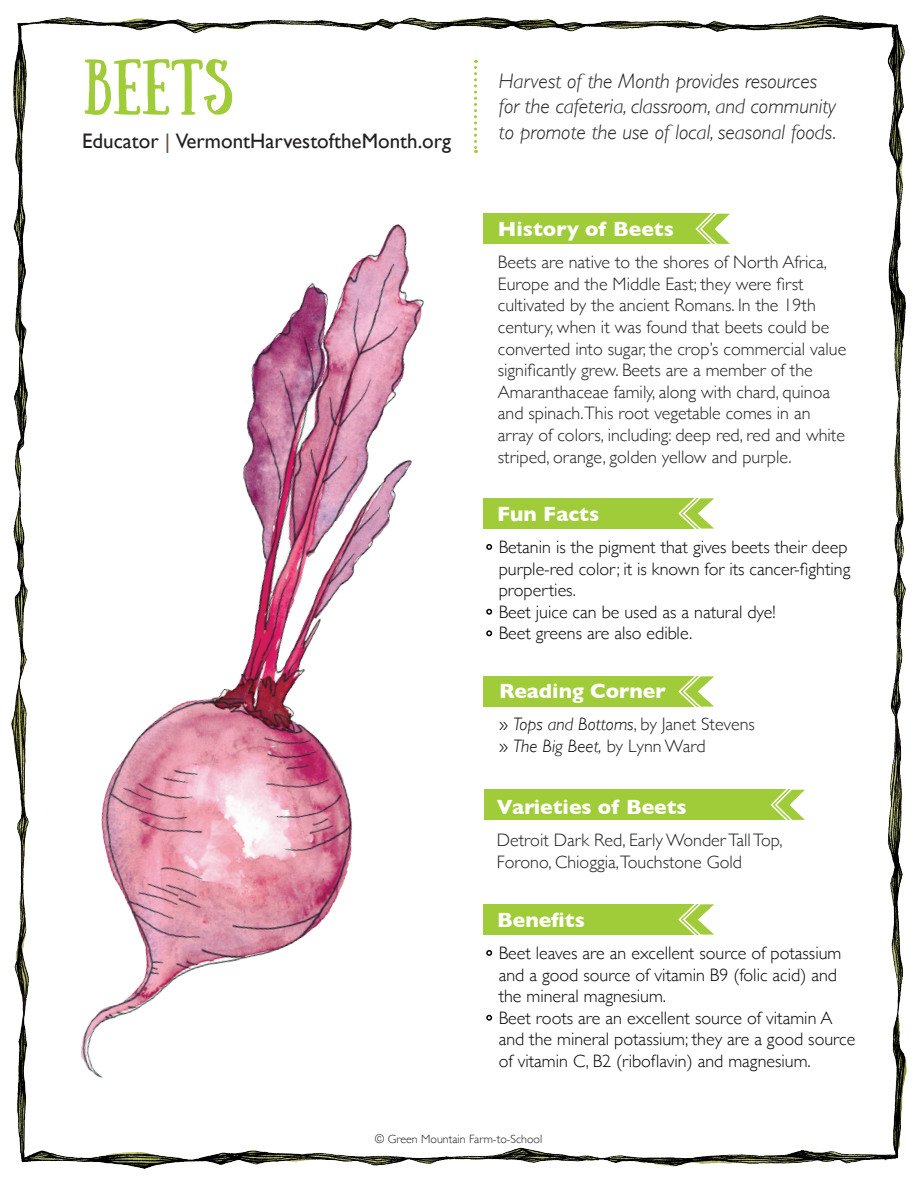
<style>
.page{position:relative;width:918px;height:1188px;background:#fff}
.page>*{position:absolute;margin:0;border:0;box-sizing:border-box;transform-origin:0 0}
.t1{font:55.5px "Sunday";color:#a1cc3a}
.t2{font:italic 300 21px "Gill Sans";color:#231f20}
.t3{font:700 21px "Gill Sans";color:#fff}
.t4{font:21px "Gill Sans";color:#231f20}
.t5{font:300 18px/21.6px "Gill Sans";color:#231f20}
.t6{font:300 18px/21.6px "Gill Sans";color:#040503}
.t7{font:italic 300 18px "Gill Sans";color:#040503}
.t8{font:300 12px "Gill Sans";color:#231f20}
.s1{color:#674c3b}
.s2{color:#040503}
.s3{font-style:italic;color:#040503}
.s4{font-style:normal}
.s5{font-style:normal;color:#231f20}
</style>
<div class="page">
<img style="left:11px;top:15px;width:896px;height:1154px">
<svg style="left:474px;top:60px;width:3px;height:93px"></svg>
<div style="left:483px;top:676px;width:215px;height:31px;background:#a1cc3a"></div>
<svg style="left:677px;top:670px;width:37px;height:43px"></svg>
<div style="left:483px;top:498px;width:215px;height:31px;background:#a1cc3a"></div>
<svg style="left:677px;top:492px;width:37px;height:43px"></svg>
<div style="left:483px;top:214px;width:232px;height:30px;background:#a1cc3a"></div>
<svg style="left:694px;top:207px;width:36px;height:43px"></svg>
<div style="left:484px;top:790px;width:306px;height:30px;background:#a1cc3a"></div>
<svg style="left:769px;top:783px;width:36px;height:43px"></svg>
<div style="left:483px;top:904px;width:215px;height:31px;background:#a1cc3a"></div>
<svg style="left:677px;top:898px;width:37px;height:43px"></svg>
<svg style="left:485px;top:543px;width:8px;height:8px"></svg>
<svg style="left:485px;top:608px;width:8px;height:7px"></svg>
<svg style="left:485px;top:629px;width:8px;height:8px"></svg>
<svg style="left:485px;top:949px;width:8px;height:8px"></svg>
<svg style="left:485px;top:1014px;width:8px;height:7px"></svg>
<p class="t1" style="left:84px;top:49px;width:150px">BEETS</p>
<p class="t4" style="left:82px;top:128px;width:371px">Educator <span class="s1">|</span> VermontHarvestoftheMonth.org</p>
<p class="t2" style="left:499px;top:69px;width:320px">Harvest of the Month provides resources</p>
<p class="t2" style="left:499px;top:95px;width:339px">for the cafeteria, classroom, and community</p>
<p class="t2" style="left:499px;top:120px;width:339px">to promote the use of local, seasonal foods.</p>
<p class="t3" style="left:498px;top:212px;width:178px">History of Beets</p>
<p class="t5" style="left:498px;top:251px;width:350px">Beets are native to the shores of North Africa, Europe and the Middle East; they were first cultivated by the ancient Romans. In the 19th century, when it was found that beets could be converted into sugar, the crop’s commercial value significantly grew. Beets are a member of the Amaranthaceae family, along with chard, quinoa and spinach.This root vegetable comes in an array of colors, including: deep red, red and white striped, orange, golden yellow and purple.</p>
<p class="t3" style="left:497px;top:497px;width:104px">Fun Facts</p>
<p class="t6" style="left:499px;top:536px;width:353px">Betanin is the pigment that gives beets their deep purple-red color; it is known for its cancer-fighting properties.</p>
<p class="t6" style="left:499px;top:600px;width:278px">Beet juice can be used as a natural dye!</p>
<p class="t6" style="left:499px;top:622px;width:195px">Beet greens are also edible.</p>
<p class="t3" style="left:499px;top:674px;width:168px">Reading Corner</p>
<p class="t5" style="left:499px;top:713px;width:257px"><span class="s2">»</span> <span class="s3">Tops and Bottoms</span>, by Janet Stevens</p>
<p class="t7" style="left:499px;top:736px;width:208px"><span class="s4">»</span> The Big Beet, <span class="s5">by Lynn Ward</span></p>
<p class="t3" style="left:497px;top:790px;width:191px">Varieties of Beets</p>
<p class="t5" style="left:497px;top:828px;width:287px">Detroit Dark Red, Early Wonder Tall Top,<br>Forono, Chioggia,Touchstone Gold</p>
<p class="t3" style="left:497px;top:903px;width:89px">Benefits</p>
<p class="t6" style="left:499px;top:942px;width:344px">Beet leaves are an excellent source of potassium and a good source of vitamin B9 (folic acid) and the mineral magnesium.</p>
<p class="t6" style="left:499px;top:1006px;width:358px">Beet roots are an excellent source of vitamin A and the mineral potassium; they are a good source of vitamin C, B2 (riboflavin) and magnesium.</p>
<p class="t8" style="left:375px;top:1129px;width:169px">© Green Mountain Farm-to-School</p>
</div>
